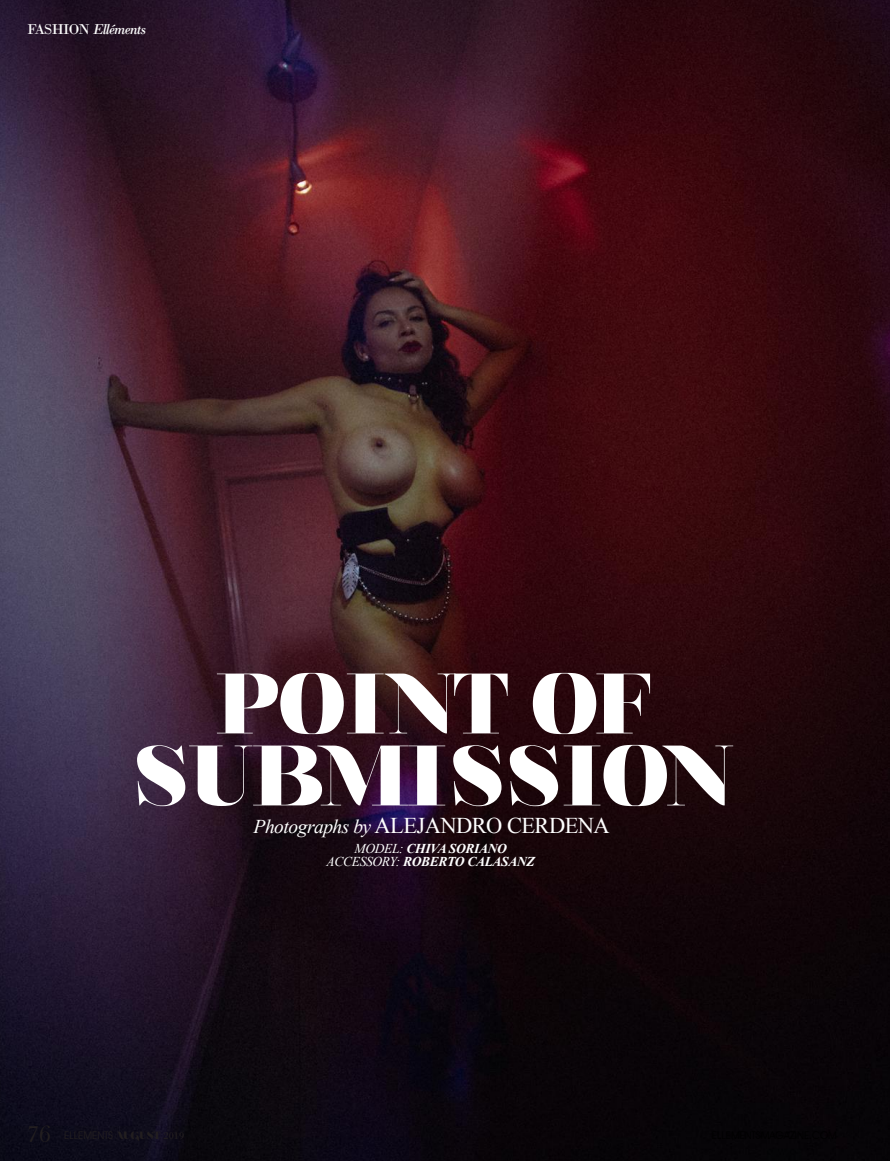
<style>
.page{position:relative;width:891px;height:1161px;background:#fff}
.page>*{position:absolute;margin:0;border:0;box-sizing:border-box;transform-origin:0 0}
.t1{font:900 85.5px "Nouvelle Vague";letter-spacing:.01em;color:#fff}
.t2{font:24px "Bask Old Face";color:#231f20}
.t3{font:22.5px "Times New Roman";letter-spacing:-.025em;color:#fff}
.t4{font:italic 15px "Bodoni";letter-spacing:-.05em;color:#fff}
.t5{font:italic 700 13.5px "Times New Roman";letter-spacing:-.025em;color:#fff}
.s1{font-style:normal}
.s2{font-style:italic;font-size:19.5px}
.s3{font-weight:400}
</style>
<div class="page">
<img style="left:0;top:0;width:890px;height:1161px">
<p class="t4" style="left:27px;top:20px;width:120px"><span class="s1">FASHION</span> Elléments</p>
<p class="t1" style="left:216px;top:658px;width:437px">POINT OF</p>
<p class="t1" style="left:136px;top:730px;width:597px">SUBMISSION</p>
<p class="t3" style="left:254px;top:810px;width:358px"><span class="s2">Photographs by</span> ALEJANDRO CERDENA</p>
<p class="t5" style="left:354px;top:839px;width:154px"><span class="s3">MODEL:</span> CHIVA SORIANO</p>
<p class="t5" style="left:327px;top:852px;width:210px"><span class="s3">ACCESSORY:</span> ROBERTO CALASANZ</p>
<h2 class="t2" style="left:27px;top:1120px;width:25px">76</h2>
</div>
